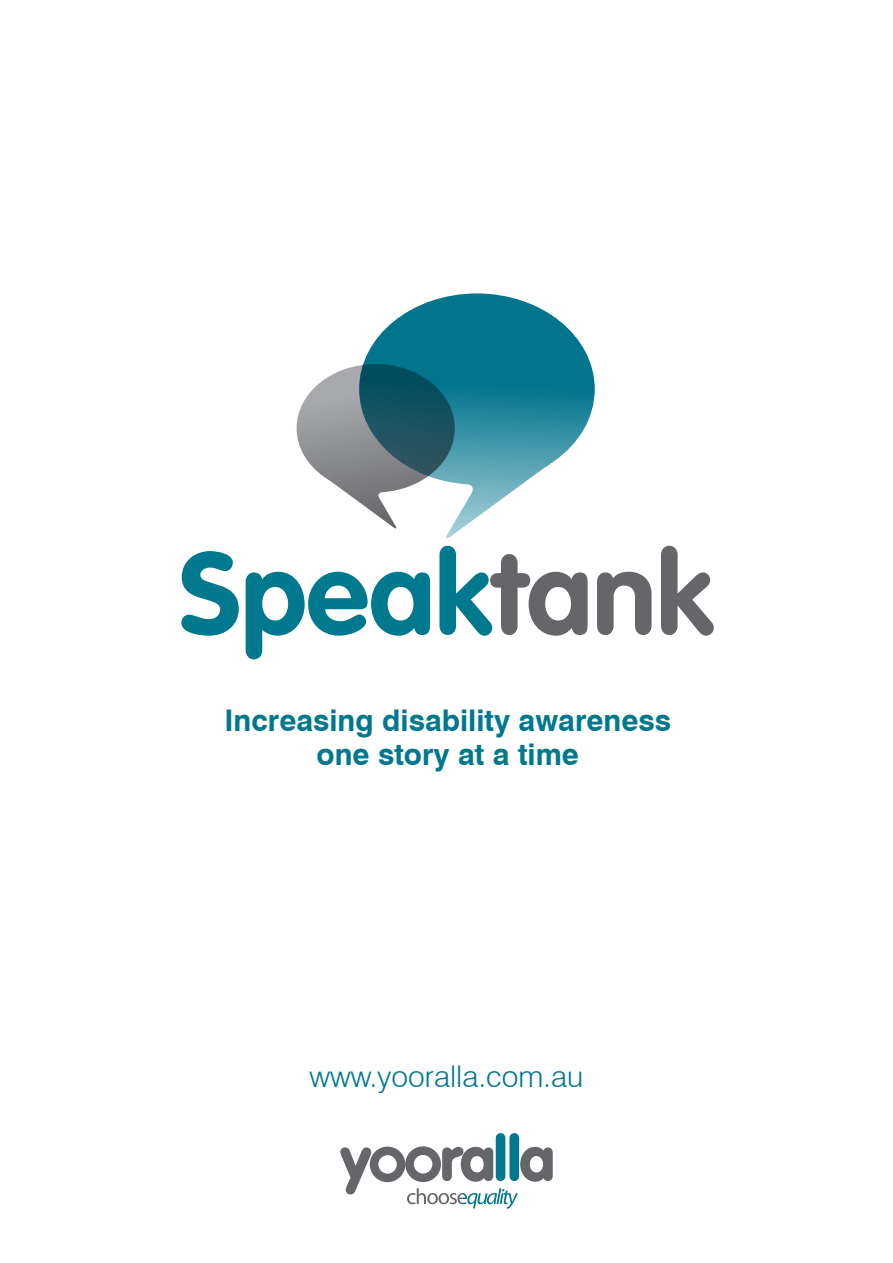
<style>
.page{position:relative;width:893px;height:1263px;background:#fff}
.page>*{position:absolute;margin:0;border:0;box-sizing:border-box;transform-origin:0 0}
.t1{font:700 115.05px "VAG Rounded Std";color:#00788d}
.t2{font:700 29.85px/34.5px "Swiss 721 BT";color:#00788d;text-align:center}
.t3{font:300 29.85px "Swiss 721 BT";color:#00788d}
.s1{color:#65656a}
</style>
<div class="page">
<div style="left:496px;top:1133px;width:9px;height:48px;background:#00788d;border-radius:5px"></div>
<div style="left:509px;top:1133px;width:10px;height:48px;background:#00788d;border-radius:5px"></div>
<svg style="left:340px;top:1146px;width:213px;height:63px"></svg>
<svg style="left:363px;top:293px;width:232px;height:246px"></svg>
<svg style="left:297px;top:364px;width:158px;height:164px"></svg>
<h1 class="t1" style="left:179px;top:526px;width:536px">Speak<span class="s1">tank</span></h1>
<p class="t2" style="left:224px;top:702px;width:448px">Increasing disability awareness one story at a time</p>
<p class="t3" style="left:309px;top:1058px;width:275px">www.yooralla.com.au</p>
</div>
